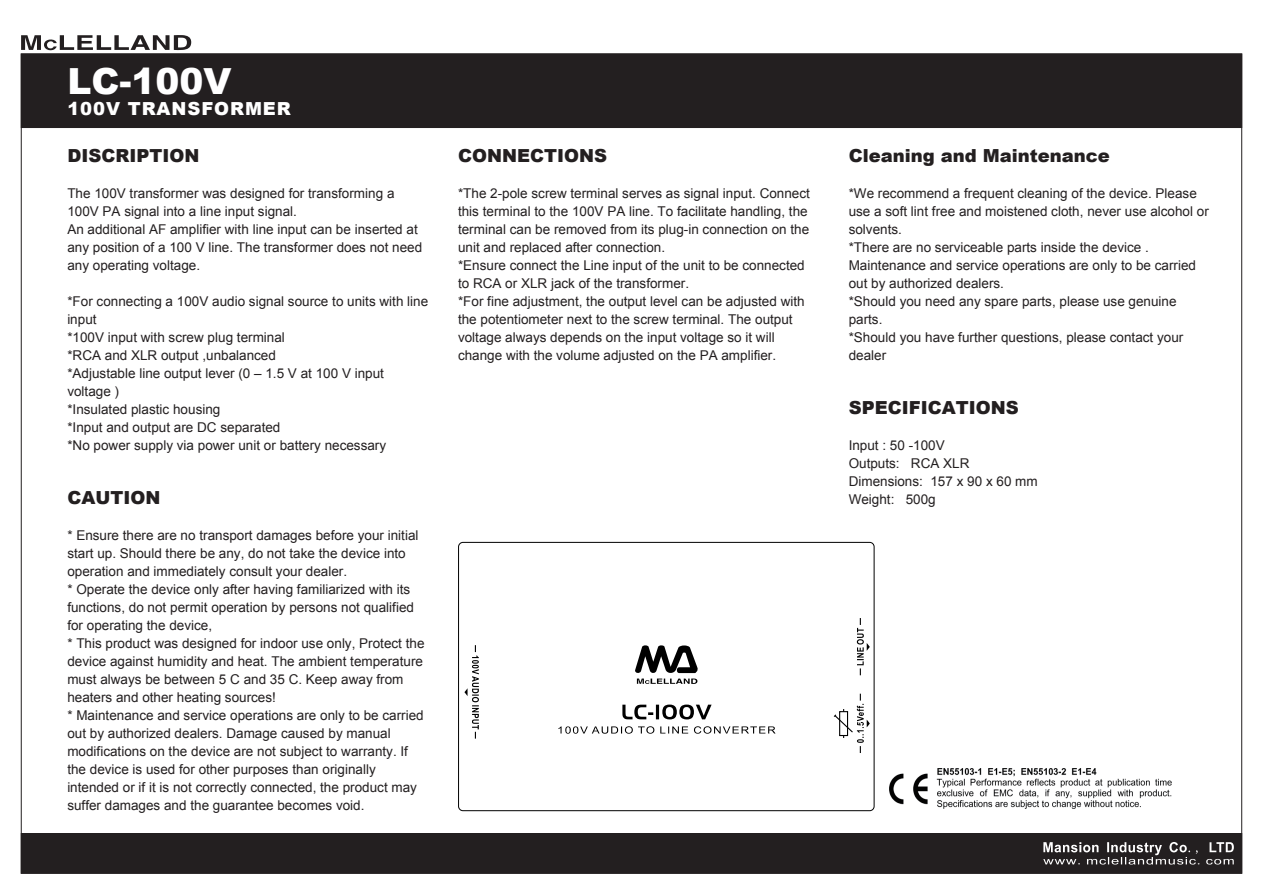
<style>
.page{position:relative;width:1263px;height:893px;background:#fff}
.page>*{position:absolute;margin:0;border:0;box-sizing:border-box;transform-origin:0 0}
.t1{font:900 36px "Arial";color:#fff}
.t2{font:900 18px "Arial";color:#231f20}
.t3{font:900 18px "Arial";letter-spacing:.05em;color:#fff}
.t4{font:13.5px/18px "Arial";color:#231f20}
</style>
<div class="page">
<div style="left:21px;top:833px;width:1221px;height:40px;background:#231f20"></div>
<div style="left:21px;top:54px;width:1221px;height:74px;background:#231f20"></div>
<svg style="left:21px;top:35px;width:170px;height:16px"></svg>
<svg style="left:1043px;top:842px;width:191px;height:22px"></svg>
<div style="left:458px;top:542px;width:416px;height:269px;border:1px solid #000;border-radius:4px"></div>
<svg style="left:635px;top:645px;width:63px;height:39px"></svg>
<svg style="left:622px;top:705px;width:90px;height:14px"></svg>
<svg style="left:558px;top:726px;width:217px;height:8px"></svg>
<svg style="left:833px;top:694px;width:37px;height:59px"></svg>
<svg style="left:857px;top:618px;width:13px;height:57px"></svg>
<svg style="left:464px;top:645px;width:15px;height:94px"></svg>
<img style="left:890px;top:768px;width:281px;height:40px">
<h1 class="t1" style="left:67px;top:55px;width:166px">LC-100V</h1>
<h2 class="t3" style="left:67px;top:96px;width:225px">100V TRANSFORMER</h2>
<h2 class="t2" style="left:67px;top:143px;width:133px">DISCRIPTION</h2>
<p class="t4" style="left:67px;top:185px;width:356px">The 100V transformer was designed for transforming a 100V PA signal into a line input signal.<br>An additional AF amplifier with line input can be inserted at any position of a 100 V line. The transformer does not need any operating voltage.</p>
<p class="t4" style="left:67px;top:293px;width:362px">*For connecting a 100V audio signal source to units with line input<br>*100V input with screw plug terminal<br>*RCA and XLR output ,unbalanced<br>*Adjustable line output lever (0 – 1.5 V at 100 V input voltage )<br>*Insulated plastic housing<br>*Input and output are DC separated<br>*No power supply via power unit or battery necessary</p>
<h2 class="t2" style="left:67px;top:485px;width:94px">CAUTION</h2>
<p class="t4" style="left:67px;top:527px;width:359px">* Ensure there are no transport damages before your initial start up. Should there be any, do not take the device into operation and immediately consult your dealer.<br>* Operate the device only after having familiarized with its functions, do not permit operation by persons not qualified for operating the device,<br>* This product was designed for indoor use only, Protect the device against humidity and heat. The ambient temperature must always be between 5 C and 35 C. Keep away from heaters and other heating sources!<br>* Maintenance and service operations are only to be carried out by authorized dealers. Damage caused by manual modifications on the device are not subject to warranty. If the device is used for other purposes than originally intended or if it is not correctly connected, the product may suffer damages and the guarantee becomes void.</p>
<h2 class="t2" style="left:458px;top:143px;width:150px">CONNECTIONS</h2>
<p class="t4" style="left:458px;top:185px;width:353px">*The 2-pole screw terminal serves as signal input. Connect this terminal to the 100V PA line. To facilitate handling, the terminal can be removed from its plug-in connection on the unit and replaced after connection.<br>*Ensure connect the Line input of the unit to be connected to RCA or XLR jack of the transformer.<br>*For fine adjustment, the output level can be adjusted with the potentiometer next to the screw terminal. The output voltage always depends on the input voltage so it will change with the volume adjusted on the PA amplifier.</p>
<h2 class="t2" style="left:849px;top:143px;width:263px">Cleaning and Maintenance</h2>
<p class="t4" style="left:849px;top:185px;width:362px">*We recommend a frequent cleaning of the device. Please use a soft lint free and moistened cloth, never use alcohol or solvents.<br>*There are no serviceable parts inside the device .<br>Maintenance and service operations are only to be carried out by authorized dealers.<br>*Should you need any spare parts, please use genuine parts.<br>*Should you have further questions, please contact your dealer</p>
<h2 class="t2" style="left:849px;top:395px;width:171px">SPECIFICATIONS</h2>
<p class="t4" style="left:849px;top:437px;width:191px">Input : 50 -100V<br>Outputs: RCA XLR<br>Dimensions: 157 x 90 x 60 mm<br>Weight: 500g</p>
</div>
